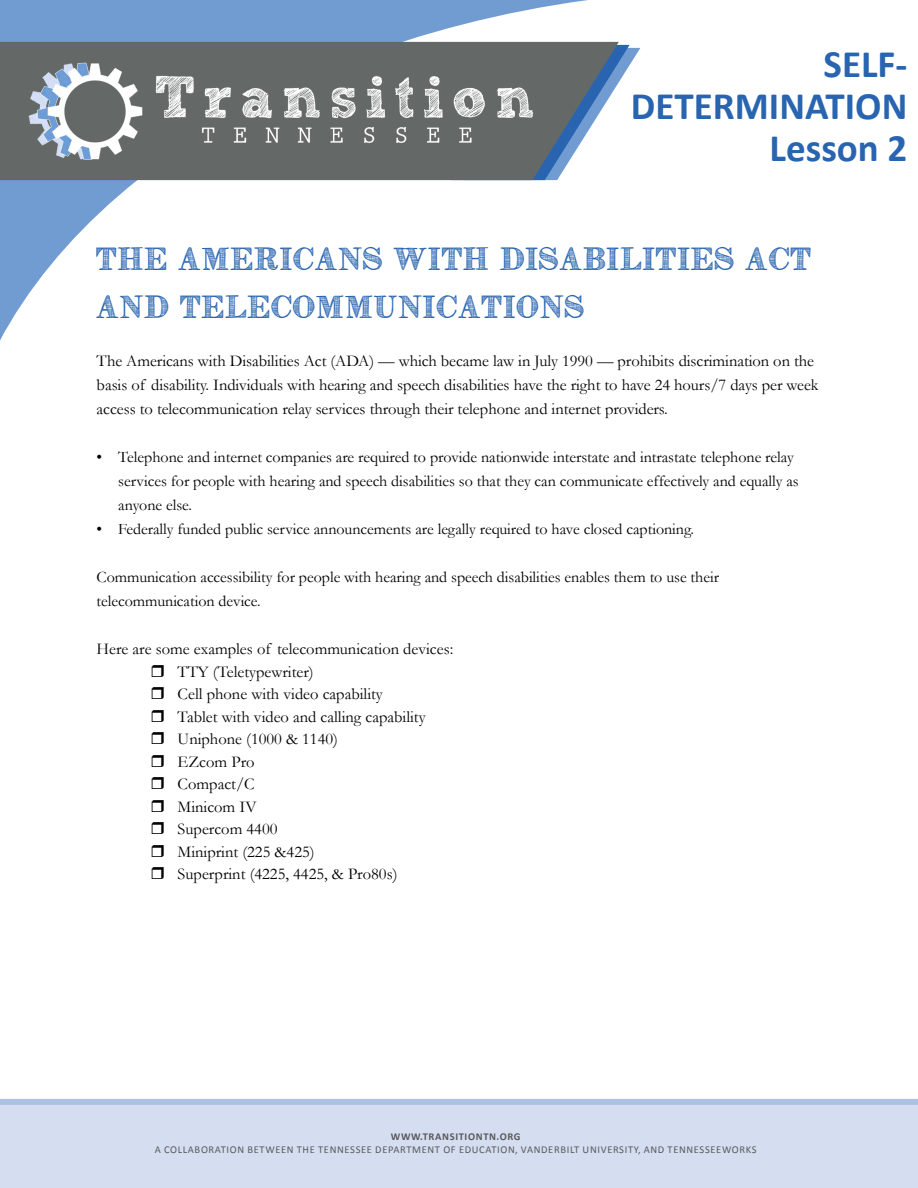
<style>
.page{position:relative;width:918px;height:1188px;background:#fff}
.page>*{position:absolute;margin:0;border:0;box-sizing:border-box;transform-origin:0 0}
.t1{font:700 39px/42px "Calibri";color:#2864b0;text-align:right}
.H2_-_Dropcap_font{font:21px "Ornistetfb";letter-spacing:-.005em;color:#2864b0}
.H2_-_Dropcap_font-2{font:16.5px/24px "Garamond";letter-spacing:-.005em;color:#000}
.Copy_-_bullets{font:16.5px "Garamond";color:#000}
.Copy_-_bullets-2{font:16.05px/24px "Garamond";letter-spacing:-.005em;color:#000}
.t2{font:10.5px "Calibri";letter-spacing:.06em;color:#58595b}
.t3{font:700 10.5px "Calibri";letter-spacing:.06em;color:#58595b}
</style>
<div class="page">
<div style="left:0;top:1099px;width:918px;height:89px;background:#d5def1"></div>
<svg style="left:0;top:0;width:641px;height:341px"></svg>
<svg style="left:619px;top:45px;width:21px;height:135px"></svg>
<svg style="left:0;top:42px;width:619px;height:138px;background:#747e84"></svg>
<img style="left:6px;top:55px;width:547px;height:109px">
<h1 class="t1" style="left:631px;top:43px;width:278px">SELF-<br>DETERMINATION</h1>
<h1 class="t1" style="left:770px;top:127px;width:139px">Lesson 2</h1>
<h2 class="H2_-_Dropcap_font" style="left:97px;top:247px;width:725px">THE AMERICANS WITH DISABILITIES ACT)</h2>
<h2 class="H2_-_Dropcap_font" style="left:97px;top:295px;width:490px">AND TELECOMMUNICATIONS</h2>
<h2 class="H2_-_Dropcap_font-2" style="left:97px;top:349px;width:724px">The Americans with Disabilities Act (ADA) — which became law in July 1990 — prohibits discrimination on the basis of disability. Individuals with hearing and speech disabilities have the right to have 24 hours/7 days per week access to telecommunication relay services through their telephone and internet providers.</h2>
<p class="Copy_-_bullets-2" style="left:118px;top:445px;width:682px;text-indent:-22px">• Telephone and internet companies are required to provide nationwide interstate and intrastate telephone relay services for people with hearing and speech disabilities so that they can communicate effectively and equally as anyone else.</p>
<p class="Copy_-_bullets-2" style="left:97px;top:517px;width:599px">• Federally funded public service announcements are legally required to have closed captioning.</p>
<p class="Copy_-_bullets-2" style="left:97px;top:565px;width:624px">Communication accessibility for people with hearing and speech disabilities enables them to use their telecommunication device.</p>
<p class="Copy_-_bullets" style="left:97px;top:639px;width:358px">Here are some examples of telecommunication devices:</p>
<p class="H2_-_Dropcap_font-2" style="left:178px;top:659px;width:138px">TTY (Teletypewriter)</p>
<p class="H2_-_Dropcap_font-2" style="left:178px;top:682px;width:207px">Cell phone with video capability</p>
<p class="H2_-_Dropcap_font-2" style="left:178px;top:704px;width:249px">Tablet with video and calling capability</p>
<p class="H2_-_Dropcap_font-2" style="left:178px;top:727px;width:162px">Uniphone (1000 &amp; 1140)</p>
<p class="H2_-_Dropcap_font-2" style="left:178px;top:749px;width:78px">EZcom Pro</p>
<p class="H2_-_Dropcap_font-2" style="left:178px;top:772px;width:79px">Compact/C</p>
<p class="H2_-_Dropcap_font-2" style="left:178px;top:794px;width:80px">Minicom IV</p>
<p class="H2_-_Dropcap_font-2" style="left:178px;top:817px;width:101px">Supercom 4400</p>
<p class="H2_-_Dropcap_font-2" style="left:178px;top:839px;width:138px">Miniprint (225 &amp;425)</p>
<p class="H2_-_Dropcap_font-2" style="left:178px;top:862px;width:221px">Superprint (4225, 4425, &amp; Pro80s)</p>
<p class="t3" style="left:391px;top:1130px;width:131px">WWW.TRANSITIONTN.ORG</p>
<p class="t2" style="left:155px;top:1143px;width:603px">A COLLABORATION BETWEEN THE TENNESSEE DEPARTMENT OF EDUCATION, VANDERBILT UNIVERSITY, AND TENNESSEEWORKS</p>
</div>
